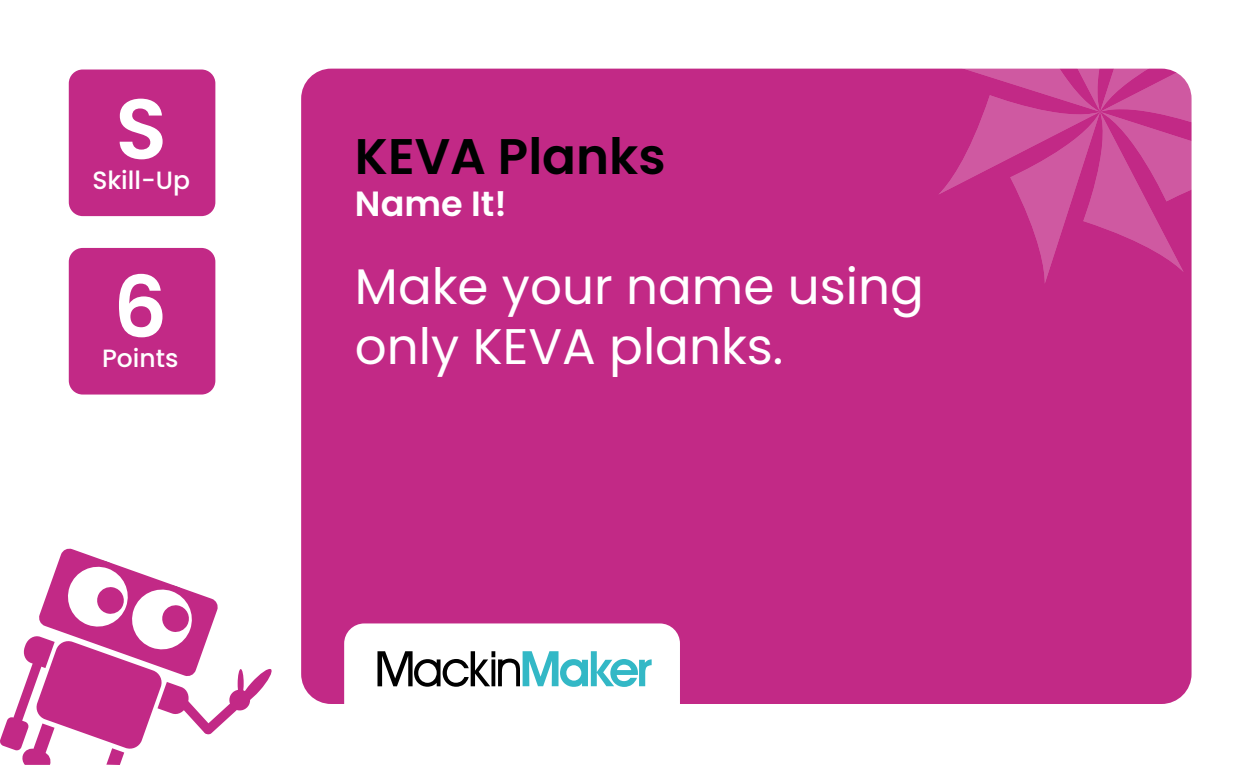
<style>
.page{position:relative;width:1260px;height:765px;background:#fff}
.page>*{position:absolute;margin:0;border:0;box-sizing:border-box;transform-origin:0 0}
.t1{font:600 85px "Poppins";color:#fff}
.t2{font:50px/60px "Poppins";color:#fff}
.t3{font:600 50px "Poppins";color:#000101}
.t4{font:600 35px "Poppins";color:#fff}
.t5{font:500 25px "Poppins";color:#fff}
</style>
<div class="page">
<div style="left:301px;top:69px;width:891px;height:635px;background:#c22986;border-radius:30px"></div>
<div style="left:344px;top:623px;width:336px;height:116px;background:#fff;border-radius:20px"></div>
<svg style="left:377px;top:651px;width:275px;height:36px"></svg>
<svg style="left:927px;top:68px;width:265px;height:216px"></svg>
<svg style="left:0;top:548px;width:272px;height:217px"></svg>
<div style="left:69px;top:70px;width:146px;height:146px;background:#c22986;border-radius:14px"></div>
<div style="left:69px;top:248px;width:146px;height:147px;background:#c22986;border-radius:14px"></div>
<h1 class="t1" style="left:115px;top:80px;width:53px">S</h1>
<p class="t5" style="left:92px;top:166px;width:99px">Skill-Up</p>
<h1 class="t1" style="left:113px;top:258px;width:56px">6</h1>
<p class="t5" style="left:102px;top:344px;width:78px">Points</p>
<p class="t3" style="left:355px;top:128px;width:312px">KEVA Planks</p>
<p class="t4" style="left:355px;top:184px;width:153px">Name It!</p>
<p class="t2" style="left:355px;top:256px;width:570px">Make your name using only KEVA planks.</p>
</div>
